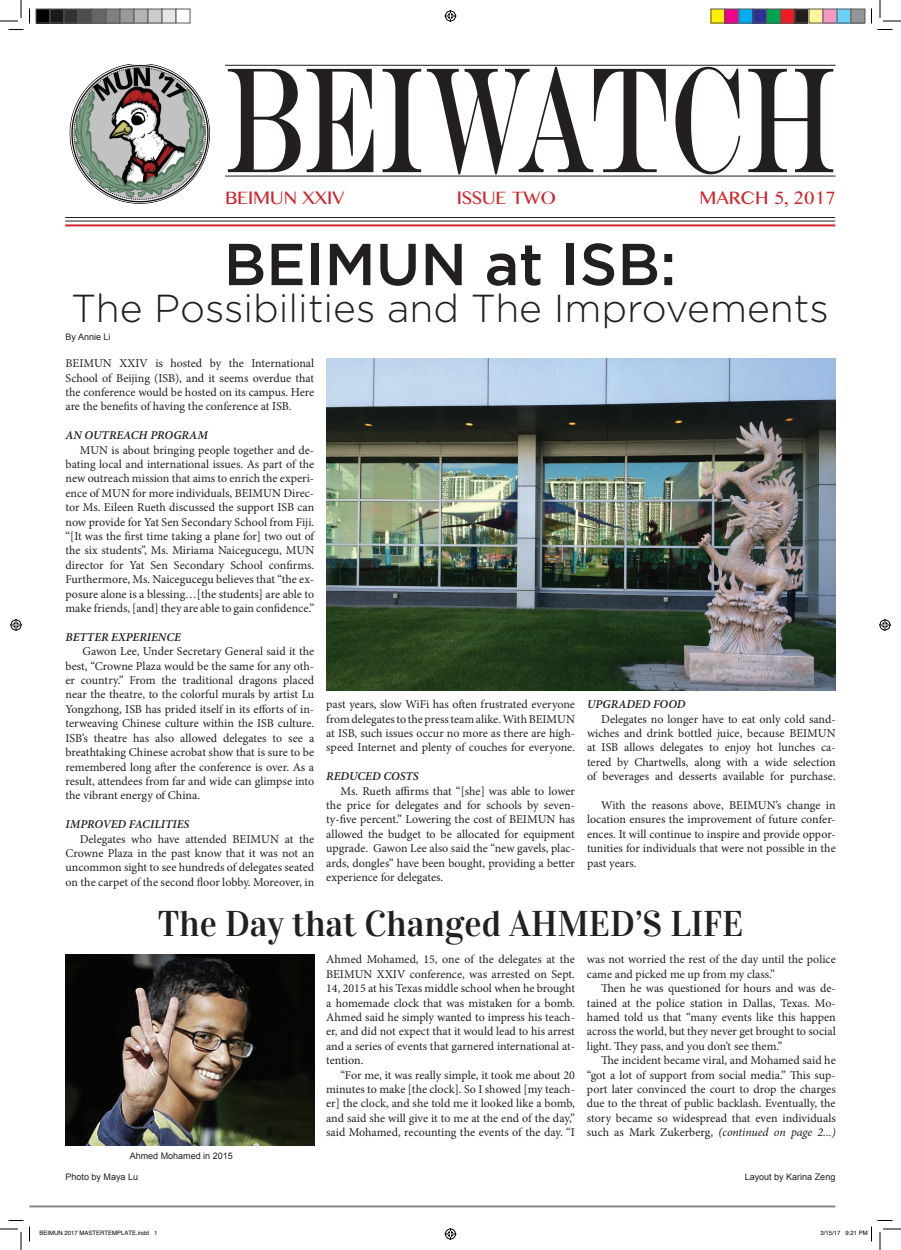
<style>
.page{position:relative;width:901px;height:1250px;background:#fff}
.page>*{position:absolute;margin:0;border:0;box-sizing:border-box;transform-origin:0 0}
.t1{font:151.3px "Engravers";color:#231f20;scale:.59 1}
.t2{font:500 59px "Gotham";color:#231f20}
.t3{font:300 39px "Gotham";color:#231f20}
.t4{font:36px "Vidaloka";color:#231f20}
.t5{font:16px "Bangla MN";color:#d1232a}
.t6{font:12px/14.4px "Minion Pro";color:#231f20;text-align:justify}
.t7{font:italic 600 12px "Minion Pro";color:#231f20}
.t8{font:9px "Arial";color:#231f20}
.t9{font:6px "Helvetica";color:#000}
.s1{font-style:italic}
</style>
<div class="page">
<img style="left:69px;top:65px;width:141px;height:139px">
<hr style="left:65px;top:217px;width:770px;height:1px;background:#231f20">
<hr style="left:65px;top:224px;width:770px;height:2px;background:#d1232a">
<hr style="left:65px;top:221px;width:770px;height:1px;background:#231f20">
<hr style="left:225px;top:176px;width:610px;height:1px;background:#231f20">
<hr style="left:225px;top:65px;width:610px;height:1px;background:#231f20">
<hr style="left:30px;top:1205px;width:805px;height:2px;background:#231f20">
<img style="left:66px;top:954px;width:248px;height:191px">
<img style="left:326px;top:358px;width:510px;height:333px">
<svg style="left:0;top:0;width:30px;height:30px"></svg>
<svg style="left:0;top:1220px;width:30px;height:30px"></svg>
<svg style="left:871px;top:0;width:30px;height:30px"></svg>
<svg style="left:444px;top:10px;width:12px;height:12px"></svg>
<svg style="left:444px;top:1228px;width:12px;height:12px"></svg>
<svg style="left:10px;top:619px;width:12px;height:12px"></svg>
<svg style="left:879px;top:619px;width:12px;height:12px"></svg>
<div style="left:36px;top:9px;width:14px;height:14px;background:#000"></div>
<div style="left:36px;top:9px;width:15px;height:15px;border:1px solid #595959"></div>
<div style="left:50px;top:9px;width:14px;height:14px;background:#1a1a1a"></div>
<div style="left:50px;top:9px;width:15px;height:15px;border:1px solid #595959"></div>
<div style="left:64px;top:9px;width:14px;height:14px;background:#333"></div>
<div style="left:64px;top:9px;width:15px;height:15px;border:1px solid #595959"></div>
<div style="left:78px;top:9px;width:14px;height:14px;background:#4d4d4d"></div>
<div style="left:78px;top:9px;width:15px;height:15px;border:1px solid #595959"></div>
<div style="left:92px;top:9px;width:14px;height:14px;background:#666"></div>
<div style="left:92px;top:9px;width:15px;height:15px;border:1px solid #595959"></div>
<div style="left:106px;top:9px;width:14px;height:14px;background:#808080"></div>
<div style="left:106px;top:9px;width:15px;height:15px;border:1px solid #595959"></div>
<div style="left:120px;top:9px;width:14px;height:14px;background:#999"></div>
<div style="left:120px;top:9px;width:15px;height:15px;border:1px solid #595959"></div>
<div style="left:134px;top:9px;width:14px;height:14px;background:#b3b3b3"></div>
<div style="left:134px;top:9px;width:15px;height:15px;border:1px solid #595959"></div>
<div style="left:148px;top:9px;width:14px;height:14px;background:#ccc"></div>
<div style="left:148px;top:9px;width:15px;height:15px;border:1px solid #595959"></div>
<div style="left:162px;top:9px;width:14px;height:14px;background:#e6e6e6"></div>
<div style="left:162px;top:9px;width:15px;height:15px;border:1px solid #595959"></div>
<div style="left:711px;top:9px;width:14px;height:14px;background:#fff101"></div>
<div style="left:725px;top:9px;width:14px;height:14px;background:#ed028c"></div>
<div style="left:739px;top:9px;width:14px;height:14px;background:#00aeef"></div>
<div style="left:753px;top:9px;width:14px;height:14px;background:#2e3092"></div>
<div style="left:752px;top:9px;width:15px;height:15px;border:1px solid #595959"></div>
<div style="left:767px;top:9px;width:14px;height:14px;background:#00a54f"></div>
<div style="left:766px;top:9px;width:15px;height:15px;border:1px solid #595959"></div>
<div style="left:781px;top:9px;width:14px;height:14px;background:#ee1d23"></div>
<div style="left:795px;top:9px;width:14px;height:14px;background:#231f20"></div>
<div style="left:794px;top:9px;width:15px;height:15px;border:1px solid #595959"></div>
<div style="left:809px;top:9px;width:14px;height:14px;background:#fff79a"></div>
<div style="left:823px;top:9px;width:14px;height:14px;background:#f499c2"></div>
<div style="left:837px;top:9px;width:14px;height:14px;background:#6bcff6"></div>
<div style="left:851px;top:9px;width:14px;height:14px;background:#939598"></div>
<div style="left:850px;top:9px;width:15px;height:15px;border:1px solid #595959"></div>
<svg style="left:871px;top:1220px;width:30px;height:30px"></svg>
<p class="t1" style="left:225px;top:30px;width:1036px">BEIWATCH</p>
<p class="t5" style="left:225px;top:185px;width:121px">BEIMUN XXIV</p>
<p class="t5" style="left:457px;top:185px;width:101px">ISSUE TWO</p>
<p class="t5" style="left:699px;top:185px;width:138px">MARCH 5, 2017</p>
<p class="t2" style="left:224px;top:226px;width:454px">BEIMUN at ISB:</p>
<p class="t3" style="left:71px;top:284px;width:759px">The Possibilities and The Improvements</p>
<p class="t8" style="left:66px;top:331px;width:47px">By Annie Li</p>
<p class="t6" style="left:66px;top:356px;width:250px">BEIMUN XXIV is hosted by the International School of Beijing (ISB), and it seems overdue that the conference would be hosted on its campus. Here are the benefits of having the conference at ISB.</p>
<p class="t7" style="left:66px;top:427px;width:144px">AN OUTREACH PROGRAM</p>
<p class="t6" style="left:66px;top:442px;width:250px;text-indent:14px">MUN is about bringing people together and de&shy;bating local and international issues. As part of the new outreach mission that aims to enrich the experi&shy;ence of MUN for more individuals, BEIMUN Direc&shy;tor Ms. Eileen Rueth discussed the support ISB can now provide for Yat Sen Secondary School from Fiji. “[It was the first time taking a plane for] two out of the six students”, Ms. Miriama Naicegucegu, MUN director for Yat Sen Secondary School confirms.<br>Furthermore, Ms. Naicegucegu believes that “the ex&shy;posure alone is a blessing…[the students] are able to make friends, [and] they are able to gain confidence.”</p>
<p class="t7" style="left:66px;top:628px;width:117px">BETTER EXPERIENCE</p>
<p class="t6" style="left:66px;top:644px;width:250px;text-indent:17px">Gawon Lee, Under Secretary General said it the best, “Crowne Plaza would be the same for any oth&shy;er country.” From the traditional dragons placed near the theatre, to the colorful murals by artist Lu Yongzhong, ISB has prided itself in its efforts of in&shy;terweaving Chinese culture within the ISB culture.<br>ISB’s theatre has also allowed delegates to see a breathtaking Chinese acrobat show that is sure to be remembered long after the conference is over. As a result, attendees from far and wide can glimpse into the vibrant energy of China.</p>
<p class="t7" style="left:66px;top:816px;width:125px">IMPROVED FACILITIES</p>
<p class="t6" style="left:66px;top:831px;width:250px;text-indent:14px">Delegates who have attended BEIMUN at the Crowne Plaza in the past know that it was not an uncommon sight to see hundreds of delegates seated on the carpet of the second floor lobby. Moreover, in</p>
<p class="t6" style="left:326px;top:697px;width:250px">past years, slow WiFi has often frustrated everyone from delegates to the press team alike. With BEIMUN at ISB, such issues occur no more as there are high&shy;speed Internet and plenty of couches for everyone.</p>
<p class="t7" style="left:326px;top:768px;width:94px">REDUCED COSTS</p>
<p class="t6" style="left:326px;top:783px;width:250px;text-indent:14px">Ms. Rueth affirms that “[she] was able to lower the price for delegates and for schools by seven&shy;ty-five percent.” Lowering the cost of BEIMUN has allowed the budget to be allocated for equipment upgrade. Gawon Lee also said the “new gavels, plac&shy;ards, dongles” have been bought, providing a better experience for delegates.</p>
<p class="t7" style="left:587px;top:696px;width:100px">UPGRADED FOOD</p>
<p class="t6" style="left:587px;top:711px;width:250px;text-indent:14px">Delegates no longer have to eat only cold sand&shy;wiches and drink bottled juice, because BEIMUN at ISB allows delegates to enjoy hot lunches ca&shy;tered by Chartwells, along with a wide selection of beverages and desserts available for purchase.</p>
<p class="t6" style="left:587px;top:798px;width:250px;text-indent:14px">With the reasons above, BEIMUN’s change in location ensures the improvement of future confer&shy;ences. It will continue to inspire and provide oppor&shy;tunities for individuals that were not possible in the past years.</p>
<p class="t4" style="left:158px;top:902px;width:587px">The Day that Changed AHMED’S LIFE</p>
<p class="t8" style="left:130px;top:1150px;width:105px">Ahmed Mohamed in 2015</p>
<p class="t6" style="left:326px;top:952px;width:250px">Ahmed Mohamed, 15, one of the delegates at the BEIMUN XXIV conference, was arrested on Sept.<br>14, 2015 at his Texas middle school when he brought a homemade clock that was mistaken for a bomb.<br>Ahmed said he simply wanted to impress his teach&shy;er, and did not expect that it would lead to his arrest and a series of events that garnered international at&shy;tention.</p>
<p class="t6" style="left:326px;top:1067px;width:250px;text-indent:14px">“For me, it was really simple, it took me about 20 minutes to make [the clock]. So I showed [my teach&shy;er] the clock, and she told me it looked like a bomb, and said she will give it to me at the end of the day,” said Mohamed, recounting the events of the day. “I</p>
<p class="t6" style="left:587px;top:952px;width:250px">was not worried the rest of the day until the police came and picked me up from my class.”</p>
<p class="t6" style="left:587px;top:981px;width:250px;text-indent:14px">Then he was questioned for hours and was de&shy;tained at the police station in Dallas, Texas. Mo&shy;hamed told us that “many events like this happen across the world, but they never get brought to social light. They pass, and you don’t see them.”</p>
<p class="t6" style="left:587px;top:1053px;width:250px;text-indent:14px">The incident became viral, and Mohamed said he “got a lot of support from social media.” This sup&shy;port later convinced the court to drop the charges due to the threat of public backlash. Eventually, the story became so widespread that even individuals such as Mark Zukerberg, <span class="s1">(continued on page 2...)</span></p>
<p class="t8" style="left:66px;top:1171px;width:74px">Photo by Maya Lu</p>
<p class="t8" style="left:745px;top:1171px;width:92px">Layout by Karina Zeng</p>
<p class="t9" style="left:40px;top:1228px;width:120px">BEIMUN 2017 MASTERTEMPLATE.indd 1</p>
<p class="t9" style="left:820px;top:1228px;width:49px">3/15/17 9:21 PM</p>
</div>
